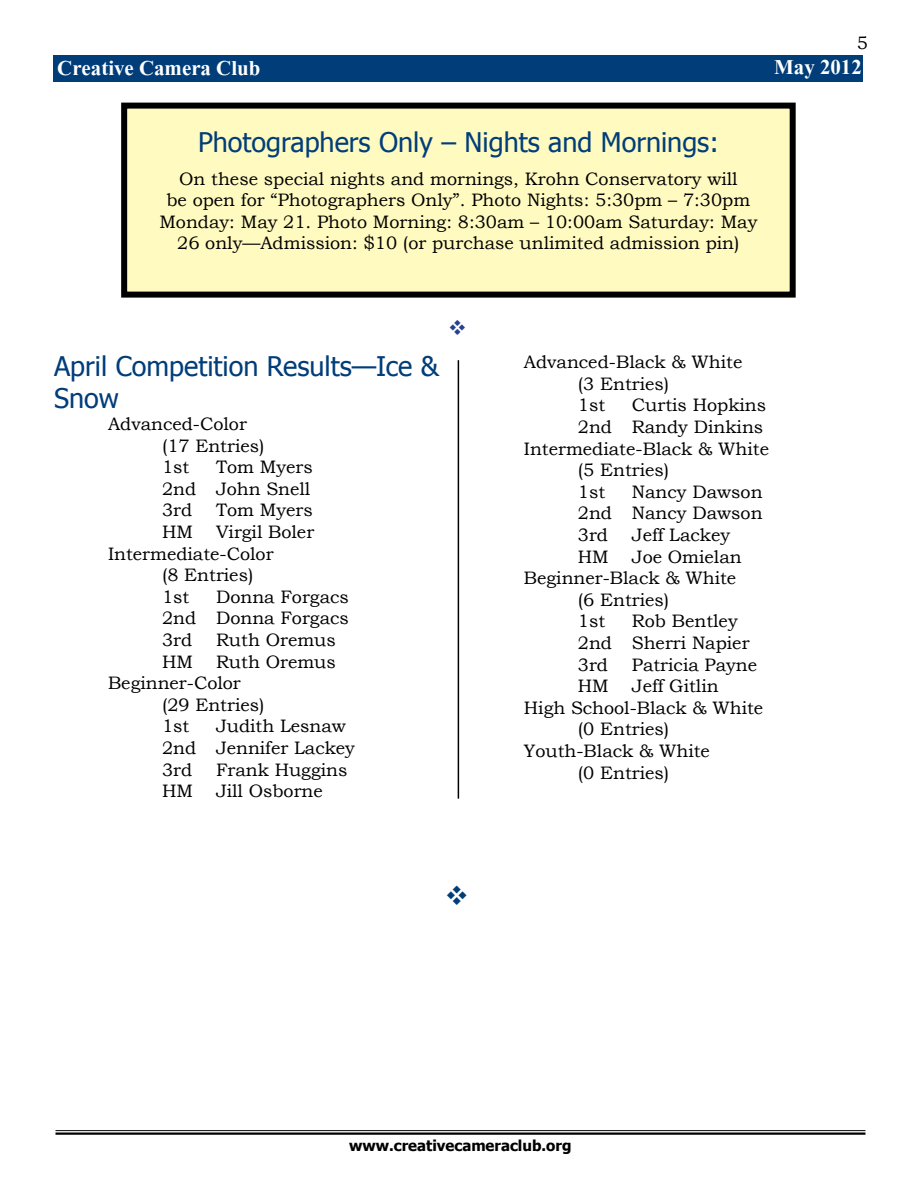
<style>
.page{position:relative;width:918px;height:1188px;background:#fff}
.page>*{position:absolute;margin:0;border:0;box-sizing:border-box;transform-origin:0 0}
.t1{font:27px/32.4px "Tahoma";color:#003d79}
.t2{font:700 27px "Kokila";color:#fff}
.t3{font:18px/21.6px "Bookman Old Style";color:#000}
.t4{font:700 15px "Tahoma";color:#000}
</style>
<div class="page">
<div style="left:54px;top:55px;width:809px;height:27px;background:#003d79"></div>
<hr style="left:55px;top:1132px;width:810px;height:3px;background:#000">
<hr style="left:55px;top:1130px;width:810px;height:1px;background:#000">
<hr style="left:458px;top:360px;width:1px;height:439px;background:#000">
<div style="left:124px;top:106px;width:669px;height:189px;background:#fffac0"></div>
<div style="left:121px;top:103px;width:675px;height:195px;border:6px solid #000"></div>
<p class="t3" style="left:857px;top:32px;width:13px">5</p>
<h1 class="t2" style="left:57px;top:54px;width:205px">Creative Camera Club</h1>
<h1 class="t2" style="left:774px;top:53px;width:89px">May 2012</h1>
<h1 class="t1" style="left:198px;top:125px;width:522px">Photographers Only – Nights and Mornings:</h1>
<p class="t3" style="left:159px;top:168px;width:599px;text-align:center">On these special nights and mornings, Krohn Conservatory will<br>be open for “Photographers Only”. Photo Nights: 5:30pm – 7:30pm Monday: May 21. Photo Morning: 8:30am – 10:00am Saturday: May 26 only—Admission: $10 (or purchase unlimited admission pin)</p>
<h1 class="t1" style="left:54px;top:349px;width:387px">April Competition Results—Ice &amp;<br>Snow</h1>
<p class="t3" style="left:162px;top:413px;width:104px;text-indent:-54px">Advanced-Color (17 Entries)<br>1st</p>
<p class="t3" style="left:162px;top:456px;width:152px;text-indent:54px">Tom Myers<br>2nd John Snell<br>3rd</p>
<p class="t3" style="left:216px;top:499px;width:98px">Tom Myers</p>
<p class="t3" style="left:162px;top:521px;width:32px">HM</p>
<p class="t3" style="left:216px;top:521px;width:100px">Virgil Boler</p>
<p class="t3" style="left:108px;top:543px;width:167px">Intermediate-Color</p>
<p class="t3" style="left:162px;top:564px;width:93px">(8 Entries)</p>
<p class="t3" style="left:162px;top:586px;width:29px">1st</p>
<p class="t3" style="left:162px;top:586px;width:188px;text-align:justify;text-indent:54px">Donna Forgacs 2nd Donna Forgacs 3rd</p>
<p class="t3" style="left:216px;top:629px;width:121px">Ruth Oremus</p>
<p class="t3" style="left:162px;top:651px;width:32px">HM</p>
<p class="t3" style="left:216px;top:651px;width:121px">Ruth Oremus</p>
<p class="t3" style="left:108px;top:672px;width:134px">Beginner-Color</p>
<p class="t3" style="left:162px;top:694px;width:104px">(29 Entries)</p>
<p class="t3" style="left:162px;top:715px;width:29px">1st</p>
<p class="t3" style="left:162px;top:715px;width:194px;text-indent:54px">Judith Lesnaw<br>2nd Jennifer Lackey<br>3rd</p>
<p class="t3" style="left:216px;top:759px;width:133px">Frank Huggins</p>
<p class="t3" style="left:162px;top:780px;width:32px">HM</p>
<p class="t3" style="left:216px;top:780px;width:108px">Jill Osborne</p>
<p class="t3" style="left:578px;top:351px;width:166px;text-indent:-54px">Advanced-Black &amp; White (3 Entries)<br>1st</p>
<p class="t3" style="left:632px;top:395px;width:136px">Curtis Hopkins</p>
<p class="t3" style="left:578px;top:416px;width:187px">2nd Randy Dinkins</p>
<p class="t3" style="left:524px;top:438px;width:247px">Intermediate-Black &amp; White</p>
<p class="t3" style="left:578px;top:459px;width:93px">(5 Entries)</p>
<p class="t3" style="left:578px;top:481px;width:29px">1st</p>
<p class="t3" style="left:578px;top:481px;width:186px;text-align:justify;text-indent:54px">Nancy Dawson 2nd Nancy Dawson 3rd</p>
<p class="t3" style="left:632px;top:524px;width:100px">Jeff Lackey</p>
<p class="t3" style="left:578px;top:546px;width:32px">HM</p>
<p class="t3" style="left:632px;top:546px;width:111px">Joe Omielan</p>
<p class="t3" style="left:524px;top:567px;width:214px">Beginner-Black &amp; White</p>
<p class="t3" style="left:578px;top:589px;width:93px">(6 Entries)</p>
<p class="t3" style="left:578px;top:611px;width:29px">1st</p>
<p class="t3" style="left:578px;top:611px;width:173px;text-indent:54px">Rob Bentley<br>2nd Sherri Napier<br>3rd</p>
<p class="t3" style="left:632px;top:654px;width:127px">Patricia Payne</p>
<p class="t3" style="left:578px;top:675px;width:32px">HM</p>
<p class="t3" style="left:632px;top:675px;width:88px">Jeff Gitlin</p>
<p class="t3" style="left:524px;top:697px;width:241px">High School-Black &amp; White</p>
<p class="t3" style="left:578px;top:719px;width:93px">(0 Entries)</p>
<p class="t3" style="left:524px;top:740px;width:188px">Youth-Black &amp; White</p>
<p class="t3" style="left:578px;top:762px;width:93px">(0 Entries)</p>
<p class="t4" style="left:349px;top:1135px;width:224px">www.creativecameraclub.org</p>
</div>
